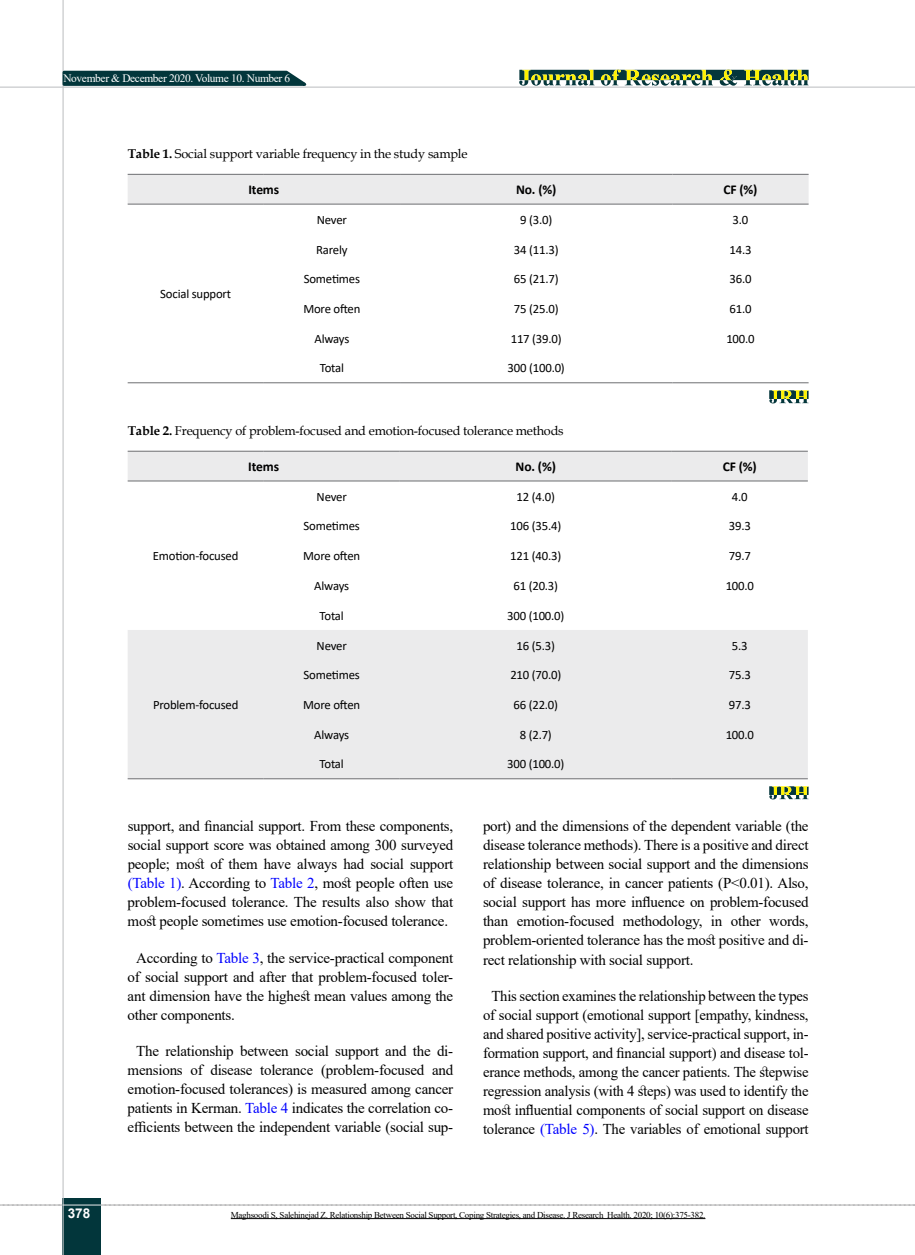
<style>
.page{position:relative;width:915px;height:1255px;background:#fff}
.page>*{position:absolute;margin:0;border:0;box-sizing:border-box;transform-origin:0 0}
.t1{font:15px/19px "Times New Roman";letter-spacing:-.015em;color:#000;text-align:justify}
.t2{font:700 13.5px "Calibri";letter-spacing:-.01em;color:#000}
.t3{font:700 13.5px "Arial";color:#fff}
.t4{font:12.75px "Calibri";letter-spacing:-.015em;color:#000}
.t5{font:12.75px "Book Antiqua";letter-spacing:-.015em;color:#000}
.t6{font:11.4px "Times New Roman";letter-spacing:-.03em;color:#fff}
.t7{font:9px "Times New Roman";letter-spacing:-.03em;color:#000}
.s1{font-weight:700}
.s2{color:#00f}
</style>
<div class="page">
<svg style="left:0;top:1204px;width:915px;height:1px"></svg>
<div style="left:63px;top:1198px;width:38px;height:56px;background:#02363b"></div>
<hr style="left:62px;top:0;width:2px;height:1254px;background:#c2c4c6">
<hr style="left:0;top:87px;width:914px;height:1px;background:#c2c4c6">
<hr style="left:63px;top:1204px;width:38px;height:1px;background:#ebebec">
<svg style="left:61px;top:69px;width:253px;height:18px;background:#375f63"></svg>
<svg style="left:519px;top:69px;width:289px;height:17px;background:#799165"></svg>
<div style="left:128px;top:175px;width:680px;height:29px;background:#ebebec"></div>
<hr style="left:128px;top:174px;width:136px;height:1px;background:#6d6e71">
<hr style="left:264px;top:174px;width:136px;height:1px;background:#6d6e71">
<hr style="left:400px;top:174px;width:272px;height:1px;background:#6d6e71">
<hr style="left:672px;top:174px;width:136px;height:1px;background:#6d6e71">
<hr style="left:128px;top:204px;width:136px;height:1px;background:#6d6e71">
<hr style="left:264px;top:204px;width:136px;height:1px;background:#6d6e71">
<hr style="left:400px;top:204px;width:272px;height:1px;background:#6d6e71">
<hr style="left:672px;top:204px;width:136px;height:1px;background:#6d6e71">
<hr style="left:128px;top:382px;width:136px;height:1px;background:#6d6e71">
<hr style="left:264px;top:382px;width:136px;height:1px;background:#6d6e71">
<hr style="left:400px;top:382px;width:272px;height:1px;background:#6d6e71">
<hr style="left:672px;top:382px;width:136px;height:1px;background:#6d6e71">
<svg style="left:769px;top:390px;width:39px;height:13px"></svg>
<div style="left:128px;top:452px;width:679px;height:326px;background:#ebebec"></div>
<svg style="left:128px;top:481px;width:679px;height:149px"></svg>
<hr style="left:671px;top:451px;width:136px;height:1px;background:#6d6e71">
<hr style="left:399px;top:451px;width:272px;height:1px;background:#6d6e71">
<hr style="left:263px;top:451px;width:136px;height:1px;background:#6d6e71">
<hr style="left:128px;top:451px;width:135px;height:1px;background:#6d6e71">
<hr style="left:671px;top:480px;width:136px;height:1px;background:#6d6e71">
<hr style="left:399px;top:480px;width:272px;height:1px;background:#6d6e71">
<hr style="left:263px;top:480px;width:136px;height:1px;background:#6d6e71">
<hr style="left:128px;top:480px;width:135px;height:1px;background:#6d6e71">
<hr style="left:128px;top:778px;width:135px;height:1px;background:#6d6e71">
<hr style="left:671px;top:778px;width:136px;height:1px;background:#6d6e71">
<hr style="left:399px;top:778px;width:272px;height:1px;background:#6d6e71">
<hr style="left:263px;top:778px;width:136px;height:1px;background:#6d6e71">
<svg style="left:769px;top:786px;width:39px;height:13px"></svg>
<hr style="left:231px;top:1218px;width:474px;height:1px;background:#000">
<p class="t6" style="left:63px;top:70px;width:228px">November &amp; December 2020. Volume 10. Number 6</p>
<p class="t5" style="left:128px;top:145px;width:341px"><span class="s1">Table 1.</span> Social support variable frequency in the study sample</p>
<p class="t2" style="left:248px;top:180px;width:32px">Items</p>
<p class="t2" style="left:516px;top:180px;width:42px">No. (%)</p>
<p class="t2" style="left:723px;top:180px;width:35px">CF (%)</p>
<p class="t4" style="left:160px;top:285px;width:72px">Social support</p>
<p class="t4" style="left:317px;top:211px;width:32px">Never</p>
<p class="t4" style="left:520px;top:211px;width:34px">9 (3.0)</p>
<p class="t4" style="left:732px;top:211px;width:17px">3.0</p>
<p class="t4" style="left:316px;top:240px;width:33px">Rarely</p>
<p class="t4" style="left:513px;top:240px;width:46px">34 (11.3)</p>
<p class="t4" style="left:729px;top:240px;width:24px">14.3</p>
<p class="t4" style="left:303px;top:270px;width:58px">Sometimes</p>
<p class="t4" style="left:513px;top:270px;width:46px">65 (21.7)</p>
<p class="t4" style="left:729px;top:270px;width:24px">36.0</p>
<p class="t4" style="left:303px;top:300px;width:59px">More often</p>
<p class="t4" style="left:513px;top:300px;width:46px">75 (25.0)</p>
<p class="t4" style="left:729px;top:300px;width:24px">61.0</p>
<p class="t4" style="left:314px;top:330px;width:36px">Always</p>
<p class="t4" style="left:510px;top:330px;width:52px">117 (39.0)</p>
<p class="t4" style="left:726px;top:330px;width:30px">100.0</p>
<p class="t4" style="left:320px;top:359px;width:26px">Total</p>
<p class="t4" style="left:507px;top:359px;width:59px">300 (100.0)</p>
<p class="t5" style="left:128px;top:422px;width:437px"><span class="s1">Table 2.</span> Frequency of problem-focused and emotion-focused tolerance methods</p>
<p class="t2" style="left:248px;top:457px;width:32px">Items</p>
<p class="t2" style="left:515px;top:457px;width:42px">No. (%)</p>
<p class="t2" style="left:722px;top:457px;width:35px">CF (%)</p>
<p class="t4" style="left:316px;top:488px;width:32px">Never</p>
<p class="t4" style="left:516px;top:488px;width:40px">12 (4.0)</p>
<p class="t4" style="left:731px;top:488px;width:17px">4.0</p>
<p class="t4" style="left:153px;top:547px;width:87px">Emotion-focused</p>
<p class="t4" style="left:153px;top:695px;width:87px">Problem-focused</p>
<p class="t4" style="left:303px;top:517px;width:58px">Sometimes</p>
<p class="t4" style="left:510px;top:517px;width:52px">106 (35.4)</p>
<p class="t4" style="left:728px;top:517px;width:24px">39.3</p>
<p class="t4" style="left:303px;top:547px;width:59px">More often</p>
<p class="t4" style="left:510px;top:547px;width:52px">121 (40.3)</p>
<p class="t4" style="left:728px;top:547px;width:24px">79.7</p>
<p class="t4" style="left:314px;top:577px;width:36px">Always</p>
<p class="t4" style="left:513px;top:577px;width:46px">61 (20.3)</p>
<p class="t4" style="left:725px;top:577px;width:30px">100.0</p>
<p class="t4" style="left:319px;top:606px;width:26px">Total</p>
<p class="t4" style="left:507px;top:606px;width:59px">300 (100.0)</p>
<p class="t4" style="left:316px;top:636px;width:32px">Never</p>
<p class="t4" style="left:516px;top:636px;width:40px">16 (5.3)</p>
<p class="t4" style="left:731px;top:636px;width:17px">5.3</p>
<p class="t4" style="left:303px;top:666px;width:58px">Sometimes</p>
<p class="t4" style="left:510px;top:666px;width:52px">210 (70.0)</p>
<p class="t4" style="left:728px;top:666px;width:24px">75.3</p>
<p class="t4" style="left:303px;top:696px;width:59px">More often</p>
<p class="t4" style="left:513px;top:696px;width:46px">66 (22.0)</p>
<p class="t4" style="left:728px;top:696px;width:24px">97.3</p>
<p class="t4" style="left:314px;top:725px;width:36px">Always</p>
<p class="t4" style="left:519px;top:725px;width:34px">8 (2.7)</p>
<p class="t4" style="left:725px;top:725px;width:30px">100.0</p>
<p class="t4" style="left:319px;top:755px;width:26px">Total</p>
<p class="t4" style="left:507px;top:755px;width:59px">300 (100.0)</p>
<p class="t3" style="left:68px;top:1203px;width:24px">378</p>
<p class="t1" style="left:128px;top:816px;width:327px">support, and financial support. From these components, social support score was obtained among 300 surveyed people; most of them have always had social support <span class="s2">(Table 1)</span>. According to <span class="s2">Table 2</span>, most people often use problem-focused tolerance. The results also show that most people sometimes use emotion-focused tolerance.</p>
<p class="t1" style="left:128px;top:947px;width:327px;text-indent:9px">According to <span class="s2">Table 3</span>, the service-practical component of social support and after that problem-focused toler&shy;ant dimension have the highest mean values among the other components.</p>
<p class="t1" style="left:128px;top:1040px;width:327px;text-align:center">The relationship between social support and the di&shy;mensions of disease tolerance (problem-focused and emotion-focused tolerances) is measured among cancer patients in Kerman. <span class="s2">Table 4</span> indicates the correlation co&shy;efficients between the independent variable (social sup-</p>
<p class="t1" style="left:483px;top:816px;width:327px">port) and the dimensions of the dependent variable (the disease tolerance methods). There is a positive and direct relationship between social support and the dimensions of disease tolerance, in cancer patients (P&lt;0.01). Also, social support has more influence on problem-focused than emotion-focused methodology, in other words, problem-oriented tolerance has the most positive and di&shy;rect relationship with social support.</p>
<p class="t1" style="left:483px;top:985px;width:327px;text-align:center">This section examines the relationship between the types of social support (emotional support [empathy, kindness, and shared positive activity], service-practical support, in&shy;formation support, and financial support) and disease tol&shy;erance methods, among the cancer patients. The stepwise regression analysis (with 4 steps) was used to identify the most influential components of social support on disease tolerance <span class="s2">(Table 5)</span>. The variables of emotional support</p>
<p class="t7" style="left:231px;top:1208px;width:476px">Maghsoodi S, Salehinejad Z. Relationship Between Social Support, Coping Strategies, and Disease. J Research Health. 2020; 10(6):375-382.</p>
</div>
